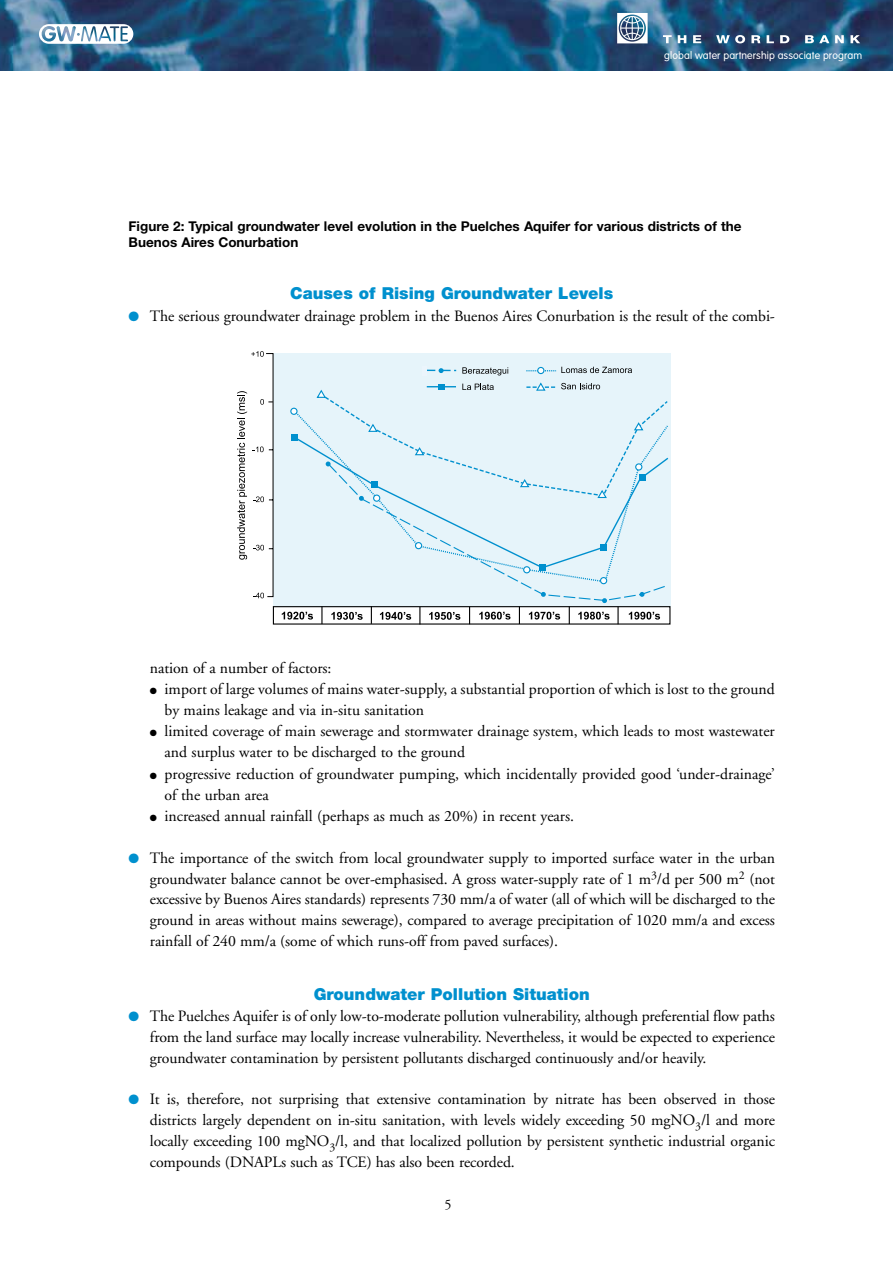
<style>
.page{position:relative;width:893px;height:1263px;background:#fff}
.page>*{position:absolute;margin:0;border:0;box-sizing:border-box;transform-origin:0 0}
.t1{font:900 16.5px "Helvetica Neue";color:#0090ce}
.t2{font:15.75px/20.7px "Adobe Garamond";color:#000}
.t3{font:14.25px "Adobe Garamond";color:#000}
.t4{font:700 13.5px/16.5px "Helvetica Neue";color:#000}
.t5{font:300 10.5px "VAG Rounded";letter-spacing:.01em;color:#fff}
.s1{color:#0090ce}
</style>
<div class="page">
<div style="left:273px;top:353px;width:397px;height:254px;background:#e6f4fa"></div>
<div style="left:273px;top:606px;width:397px;height:19px;border:1px solid #000"></div>
<svg style="left:617px;top:607px;width:2px;height:17px"></svg>
<svg style="left:569px;top:606px;width:1px;height:18px"></svg>
<svg style="left:519px;top:606px;width:1px;height:18px"></svg>
<svg style="left:469px;top:607px;width:1px;height:17px"></svg>
<svg style="left:419px;top:607px;width:1px;height:17px"></svg>
<svg style="left:371px;top:606px;width:1px;height:18px"></svg>
<svg style="left:321px;top:606px;width:1px;height:18px"></svg>
<svg style="left:578px;top:612px;width:32px;height:7px"></svg>
<svg style="left:629px;top:612px;width:31px;height:7px"></svg>
<svg style="left:529px;top:612px;width:31px;height:7px"></svg>
<svg style="left:479px;top:612px;width:31px;height:7px"></svg>
<svg style="left:429px;top:612px;width:31px;height:8px"></svg>
<svg style="left:380px;top:612px;width:31px;height:8px"></svg>
<svg style="left:331px;top:612px;width:32px;height:8px"></svg>
<svg style="left:282px;top:612px;width:31px;height:7px"></svg>
<svg style="left:291px;top:435px;width:6px;height:6px"></svg>
<svg style="left:291px;top:408px;width:6px;height:5px"></svg>
<div style="left:290px;top:408px;width:8px;height:7px;border:1px solid #0090ce;border-radius:50%"></div>
<svg style="left:364px;top:501px;width:301px;height:100px"></svg>
<div style="left:538px;top:367px;width:6px;height:7px;background:#45aedb;border-radius:50%"></div>
<div style="left:537px;top:367px;width:7px;height:7px;border:1px solid #0090ce;border-radius:50%"></div>
<svg style="left:237px;top:351px;width:37px;height:247px"></svg>
<svg style="left:427px;top:368px;width:29px;height:5px"></svg>
<svg style="left:526px;top:367px;width:106px;height:6px"></svg>
<svg style="left:316px;top:382px;width:353px;height:119px"></svg>
<svg style="left:462px;top:367px;width:46px;height:8px"></svg>
<hr style="left:422px;top:366px;width:4px;height:10px;background:#ebf5fc">
<img style="left:0;top:0;width:1px;height:70px">
<img style="left:1px;top:0;width:892px;height:70px">
<svg style="left:617px;top:13px;width:31px;height:30px"></svg>
<svg style="left:663px;top:35px;width:9px;height:8px"></svg>
<svg style="left:678px;top:35px;width:8px;height:8px"></svg>
<svg style="left:693px;top:35px;width:8px;height:8px"></svg>
<svg style="left:716px;top:35px;width:29px;height:8px"></svg>
<svg style="left:751px;top:35px;width:9px;height:8px"></svg>
<svg style="left:767px;top:35px;width:7px;height:8px"></svg>
<svg style="left:780px;top:35px;width:9px;height:8px"></svg>
<svg style="left:805px;top:35px;width:24px;height:8px"></svg>
<svg style="left:835px;top:35px;width:9px;height:8px"></svg>
<svg style="left:850px;top:35px;width:10px;height:8px"></svg>
<svg style="left:39px;top:24px;width:94px;height:20px"></svg>
<p class="t5" style="left:664px;top:49px;width:199px">global water partnership associate program</p>
<p class="t4" style="left:129px;top:217px;width:614px">Figure 2: Typical groundwater level evolution in the Puelches Aquifer for various districts of the<br>Buenos Aires Conurbation</p>
<p class="t1" style="left:290px;top:284px;width:325px">Causes of Rising Groundwater Levels</p>
<p class="t2" style="left:129px;top:306px;width:648px"><span class="s1">●</span> The serious groundwater drainage problem in the Buenos Aires Conurbation is the result of the combi-</p>
<p class="t2" style="left:150px;top:658px;width:183px">nation of a number of factors:</p>
<p class="t2" style="left:165px;top:678px;width:612px;line-height:21.3px;text-indent:-15px">● import of large volumes of mains water-supply, a substantial proportion of which is lost to the ground by mains leakage and via in-situ sanitation</p>
<p class="t2" style="left:165px;top:721px;width:612px;line-height:21.3px;text-indent:-15px">● limited coverage of main sewerage and stormwater drainage system, which leads to most wastewater and surplus water to be discharged to the ground</p>
<p class="t2" style="left:165px;top:763px;width:612px;line-height:21.3px;text-indent:-15px">● progressive reduction of groundwater pumping, which incidentally provided good ‘under-drainage’ of the urban area</p>
<p class="t2" style="left:150px;top:806px;width:426px">● increased annual rainfall (perhaps as much as 20%) in recent years.</p>
<p class="t2" style="left:150px;top:848px;width:627px;text-align:justify;text-indent:-21px"><span class="s1">●</span> The importance of the switch from local groundwater supply to imported surface water in the urban groundwater balance cannot be over-emphasised. A gross water-supply rate of 1 m<sup>3</sup>/d per 500 m<sup>2</sup> (not excessive by Buenos Aires standards) represents 730 mm/a of water (all of which will be discharged to the ground in areas without mains sewerage), compared to average precipitation of 1020 mm/a and excess rainfall of 240 mm/a (some of which runs-off from paved surfaces).</p>
<p class="t1" style="left:314px;top:984px;width:278px">Groundwater Pollution Situation</p>
<p class="t2" style="left:150px;top:1006px;width:627px;text-align:justify;text-indent:-21px"><span class="s1">●</span> The Puelches Aquifer is of only low-to-moderate pollution vulnerability, although preferential flow paths from the land surface may locally increase vulnerability. Nevertheless, it would be expected to experience groundwater contamination by persistent pollutants discharged continuously and/or heavily.</p>
<p class="t2" style="left:150px;top:1089px;width:627px;text-align:justify;text-indent:-21px"><span class="s1">●</span> It is, therefore, not surprising that extensive contamination by nitrate has been observed in those districts largely dependent on in-situ sanitation, with levels widely exceeding 50 mgNO<sub>3</sub>/l and more locally exceeding 100 mgNO<sub>3</sub>/l, and that localized pollution by persistent synthetic industrial organic compounds (DNAPLs such as TCE) has also been recorded.</p>
<p class="t3" style="left:444px;top:1197px;width:9px">5</p>
</div>
